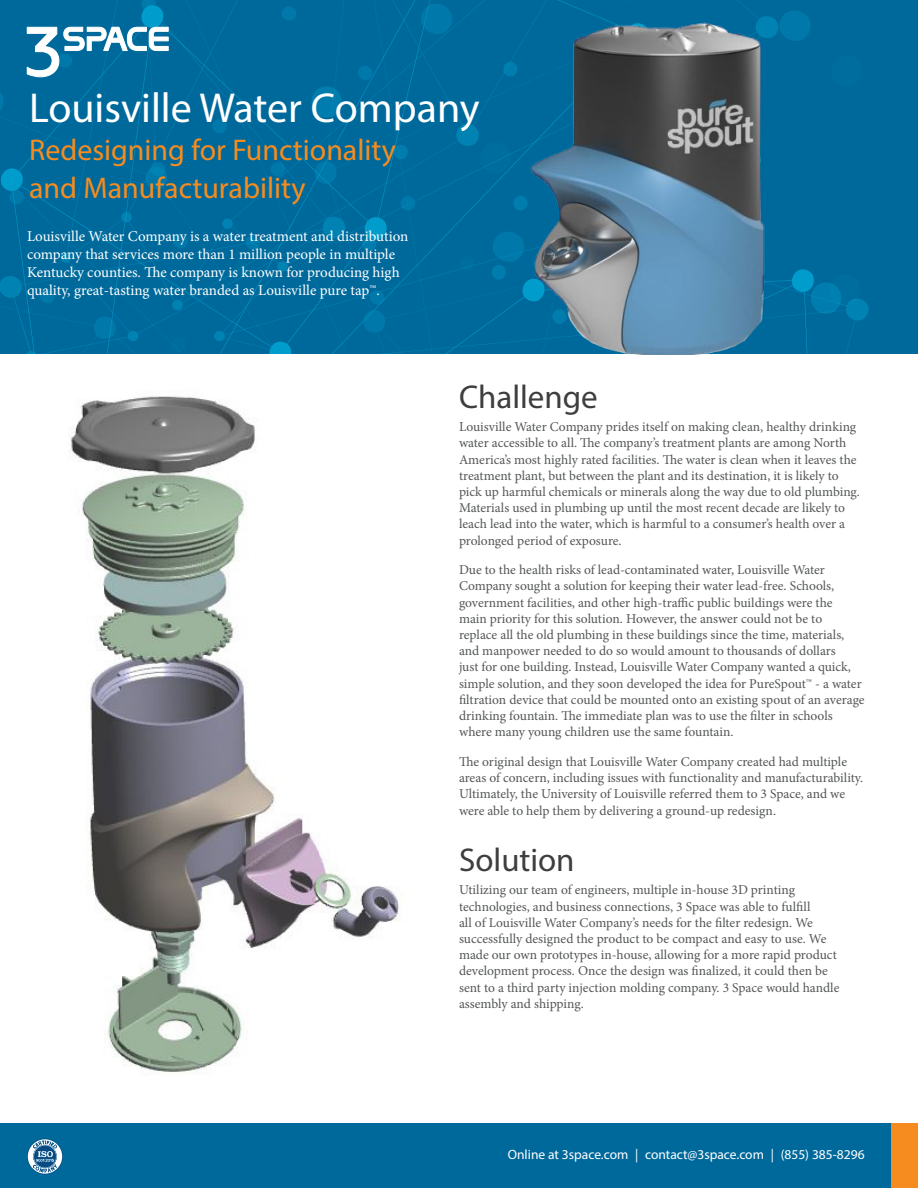
<style>
.page{position:relative;width:918px;height:1188px;background:#fff}
.page>*{position:absolute;margin:0;border:0;box-sizing:border-box;transform-origin:0 0}
.t1{font:42px "Myriad Pro";color:#fff}
.t2{font:33px "Myriad Pro";color:#3e3e3e}
.t3{font:30px "Myriad Pro";color:#f68c1f}
.t4{font:15px/18px "Minion Pro";color:#fff}
.t5{font:13.5px/16.2px "Minion Pro";color:#545557}
.t6{font:13.5px "Myriad Pro";color:#fff}
</style>
<div class="page">
<div style="left:0;top:1123px;width:891px;height:65px;background:#00699b"></div>
<div style="left:891px;top:1123px;width:27px;height:65px;background:#f68c1f"></div>
<svg style="left:27px;top:1138px;width:36px;height:36px"></svg>
<div style="left:0;top:0;width:918px;height:354px;background:#00699b"></div>
<svg style="left:27px;top:0;width:143px;height:77px"></svg>
<img style="left:69px;top:396px;width:331px;height:679px">
<img style="left:507px;top:15px;width:272px;height:339px">
<h1 class="t1" style="left:29px;top:82px;width:452px">Louisville Water Company</h1>
<h2 class="t3" style="left:29px;top:132px;width:368px">Redesigning for Functionality</h2>
<h2 class="t3" style="left:29px;top:170px;width:278px">and Manufacturability</h2>
<p class="t4" style="left:27px;top:227px;width:383px">Louisville Water Company is a water treatment and distribution company that services more than 1 million people in multiple Kentucky counties. The company is known for producing high quality, great-tasting water branded as Louisville pure tap™.</p>
<p class="t2" style="left:459px;top:377px;width:140px">Challenge</p>
<p class="t5" style="left:459px;top:419px;width:403px">Louisville Water Company prides itself on making clean, healthy drinking water accessible to all. The company’s treatment plants are among North America’s most highly rated facilities. The water is clean when it leaves the treatment plant, but between the plant and its destination, it is likely to pick up harmful chemicals or minerals along the way due to old plumbing.<br>Materials used in plumbing up until the most recent decade are likely to leach lead into the water, which is harmful to a consumer’s health over a prolonged period of exposure.</p>
<p class="t5" style="left:459px;top:562px;width:407px">Due to the health risks of lead-contaminated water, Louisville Water Company sought a solution for keeping their water lead-free. Schools, government facilities, and other high-traffic public buildings were the<br>main priority for this solution. However, the answer could not be to<br>replace all the old plumbing in these buildings since the time, materials, and manpower needed to do so would amount to thousands of dollars<br>just for one building. Instead, Louisville Water Company wanted a quick, simple solution, and they soon developed the idea for PureSpout™ - a water filtration device that could be mounted onto an existing spout of an average drinking fountain. The immediate plan was to use the filter in schools where many young children use the same fountain.</p>
<p class="t5" style="left:459px;top:754px;width:406px">The original design that Louisville Water Company created had multiple areas of concern, including issues with functionality and manufacturability.<br>Ultimately, the University of Louisville referred them to 3 Space, and we were able to help them by delivering a ground-up redesign.</p>
<p class="t2" style="left:459px;top:840px;width:117px">Solution</p>
<p class="t5" style="left:459px;top:882px;width:382px">Utilizing our team of engineers, multiple in-house 3D printing technologies, and business connections, 3 Space was able to fulfill<br>all of Louisville Water Company’s needs for the filter redesign. We successfully designed the product to be compact and easy to use. We made our own prototypes in-house, allowing for a more rapid product development process. Once the design was finalized, it could then be sent to a third party injection molding company. 3 Space would handle assembly and shipping.</p>
<p class="t6" style="left:508px;top:1146px;width:358px">Online at 3space.com | contact@3space.com | (855) 385-8296</p>
</div>
